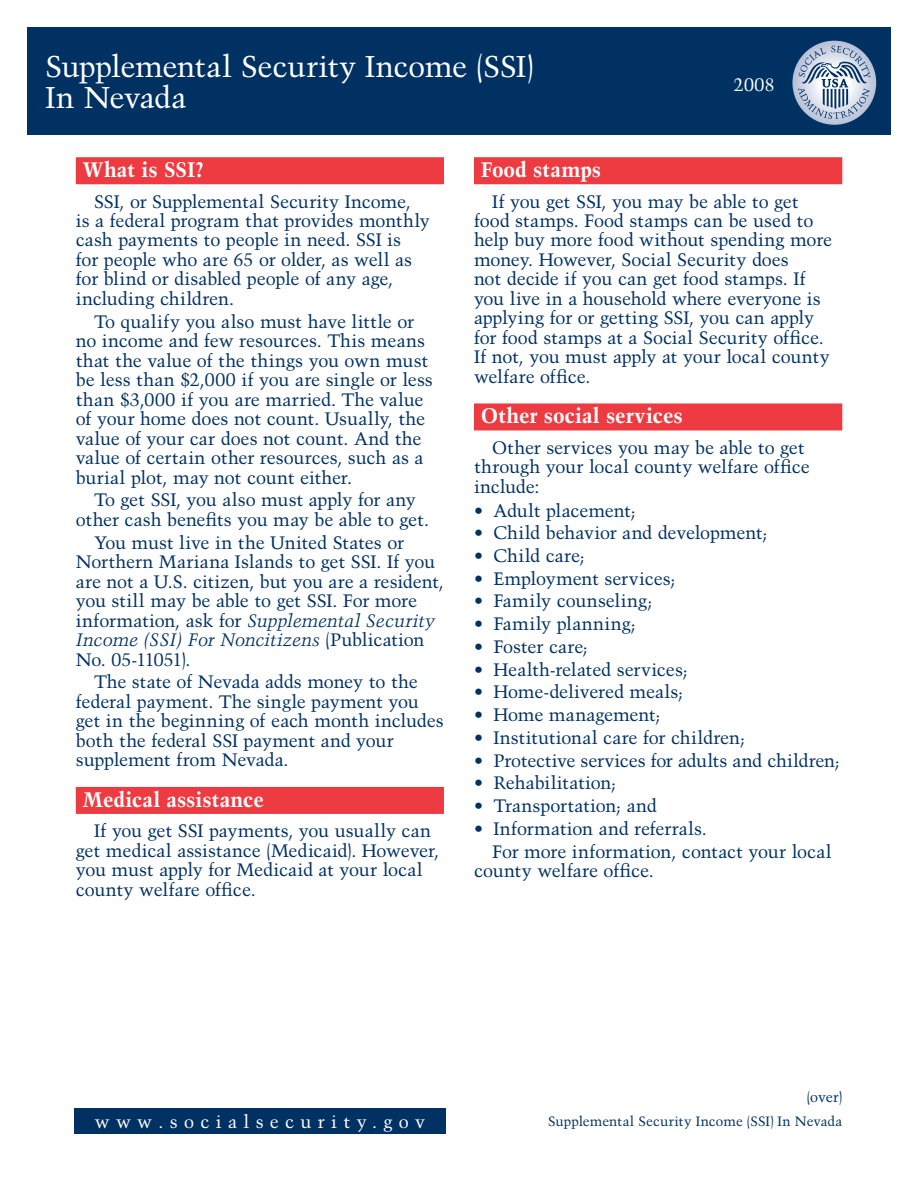
<style>
.page{position:relative;width:918px;height:1188px;background:#fff}
.page>*{position:absolute;margin:0;border:0;box-sizing:border-box;transform-origin:0 0}
.t1{font:30px/31.5px "Trump Mediaeval";letter-spacing:-.01em;color:#fff}
.Header1_1line{font:700 21px "Trump Mediaeval";color:#fff}
.paragraph_format{font:18px/19.5px "Trump Mediaeval";letter-spacing:-.01em;color:#003163}
._1st_bullet{font:18px "Trump Mediaeval";letter-spacing:-.01em;color:#003163}
.t2{font:18px "Trump Mediaeval";letter-spacing:.35em;color:#fff}
._1st_bullet-2{font:18px "Trump Mediaeval";letter-spacing:.015em;color:#003163}
._1st_bullet-3{font:18px "Trump Mediaeval";letter-spacing:.01em;color:#003163}
.t3{font:14.25px "Trump Mediaeval";color:#003163}
.t4{font:13.5px "Trump Mediaeval";letter-spacing:.005em;color:#003163}
.s1{font-style:italic}
</style>
<div class="page">
<div style="left:27px;top:27px;width:864px;height:108px;background:#003163"></div>
<svg style="left:792px;top:40px;width:85px;height:85px"></svg>
<svg style="left:798px;top:46px;width:73px;height:73px;background:#9eafc5"></svg>
<div style="left:76px;top:157px;width:368px;height:27px;background:#ee3a41"></div>
<div style="left:76px;top:787px;width:368px;height:27px;background:#ee3a41"></div>
<div style="left:474px;top:157px;width:368px;height:27px;background:#ee3a41"></div>
<div style="left:474px;top:403px;width:368px;height:27px;background:#ee3a41"></div>
<div style="left:74px;top:1109px;width:372px;height:25px;background:#003163"></div>
<h1 class="t1" style="left:46px;top:50px;width:490px">Supplemental Security Income (SSI)<br>In Nevada</h1>
<h1 class="t2" style="left:734px;top:74px;width:42px">2008</h1>
<p class="Header1_1line" style="left:83px;top:157px;width:123px">What is SSI?</p>
<p class="paragraph_format" style="left:76px;top:191px;width:356px;text-indent:18px">SSI, or Supplemental Security Income,<br>is a federal program that provides monthly cash payments to people in need. SSI is<br>for people who are 65 or older, as well as for blind or disabled people of any age, including children.</p>
<p class="paragraph_format" style="left:76px;top:311px;width:359px;text-indent:18px">To qualify you also must have little or no income and few resources. This means that the value of the things you own must be less than $2,000 if you are single or less than $3,000 if you are married. The value of your home does not count. Usually, the value of your car does not count. And the value of certain other resources, such as a burial plot, may not count either.</p>
<p class="paragraph_format" style="left:76px;top:490px;width:355px;text-align:center">To get SSI, you also must apply for any other cash benefits you may be able to get.</p>
<p class="paragraph_format" style="left:76px;top:532px;width:369px;text-indent:18px">You must live in the United States or Northern Mariana Islands to get SSI. If you are not a U.S. citizen, but you are a resident, you still may be able to get SSI. For more information, ask for <span class="s1">Supplemental Security Income (SSI) For Noncitizens</span> (Publication No. 05-11051).</p>
<p class="paragraph_format" style="left:76px;top:672px;width:369px;text-indent:18px">The state of Nevada adds money to the federal payment. The single payment you get in the beginning of each month includes both the federal SSI payment and your supplement from Nevada.</p>
<p class="Header1_1line" style="left:83px;top:786px;width:183px">Medical assistance</p>
<p class="paragraph_format" style="left:76px;top:821px;width:365px;text-indent:18px">If you get SSI payments, you usually can get medical assistance (Medicaid). However, you must apply for Medicaid at your local county welfare office.</p>
<p class="Header1_1line" style="left:481px;top:157px;width:122px">Food stamps</p>
<p class="paragraph_format" style="left:474px;top:191px;width:360px;text-indent:18px">If you get SSI, you may be able to get food stamps. Food stamps can be used to help buy more food without spending more money. However, Social Security does<br>not decide if you can get food stamps. If you live in a household where everyone is applying for or getting SSI, you can apply for food stamps at a Social Security office.<br>If not, you must apply at your local county welfare office.</p>
<p class="Header1_1line" style="left:481px;top:403px;width:204px">Other social services</p>
<p class="paragraph_format" style="left:474px;top:437px;width:337px;text-indent:18px">Other services you may be able to get through your local county welfare office include:</p>
<p class="_1st_bullet" style="left:474px;top:499px;width:163px">• Adult placement;</p>
<p class="_1st_bullet" style="left:474px;top:522px;width:295px">• Child behavior and development;</p>
<p class="_1st_bullet-3" style="left:474px;top:545px;width:112px">• Child care;</p>
<p class="_1st_bullet" style="left:474px;top:568px;width:203px">• Employment services;</p>
<p class="_1st_bullet" style="left:474px;top:590px;width:180px">• Family counseling;</p>
<p class="_1st_bullet-2" style="left:474px;top:613px;width:163px">• Family planning;</p>
<p class="_1st_bullet" style="left:474px;top:636px;width:115px">• Foster care;</p>
<p class="_1st_bullet" style="left:474px;top:658px;width:215px">• Health-related services;</p>
<p class="_1st_bullet" style="left:474px;top:681px;width:211px">• Home-delivered meals;</p>
<p class="_1st_bullet" style="left:474px;top:704px;width:188px">• Home management;</p>
<p class="_1st_bullet" style="left:474px;top:727px;width:273px">• Institutional care for children;</p>
<p class="_1st_bullet" style="left:474px;top:749px;width:367px">• Protective services for adults and children;</p>
<p class="_1st_bullet" style="left:474px;top:772px;width:144px">• Rehabilitation;</p>
<p class="_1st_bullet" style="left:474px;top:795px;width:184px">• Transportation; and</p>
<p class="_1st_bullet" style="left:474px;top:818px;width:234px">• Information and referrals.</p>
<p class="paragraph_format" style="left:474px;top:841px;width:359px;text-indent:18px">For more information, contact your local county welfare office.</p>
<p class="t2" style="left:95px;top:1111px;width:332px">www.socialsecurity.gov</p>
<p class="t3" style="left:807px;top:1089px;width:37px">(over)</p>
<p class="t4" style="left:548px;top:1113px;width:296px">Supplemental Security Income (SSI) In Nevada</p>
</div>
